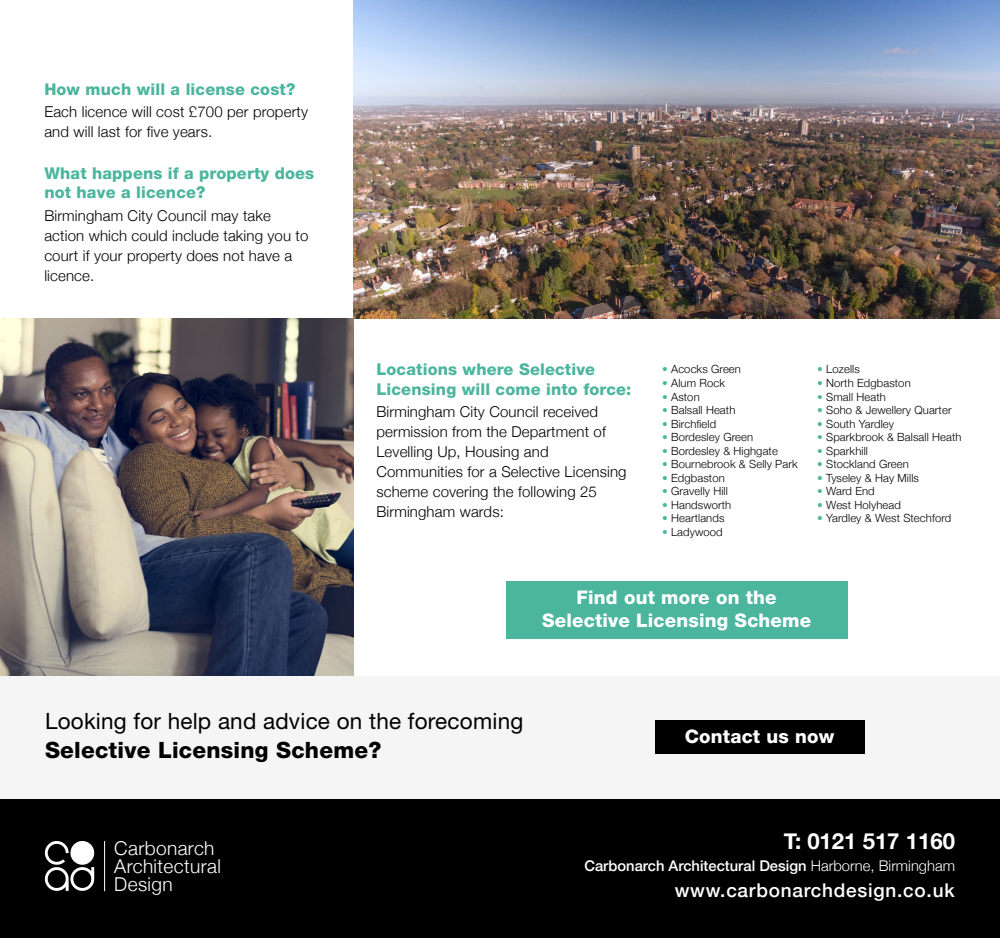
<style>
.page{position:relative;width:1000px;height:938px;background:#fff}
.page>*{position:absolute;margin:0;border:0;box-sizing:border-box;transform-origin:0 0}
.t1{font:22.5px "Helvetica Neue";letter-spacing:.01em;color:#000}
.t2{font:800 22.5px "Helvetica Neue";letter-spacing:.01em;color:#000}
.t3{font:700 22.12px "Helvetica Neue";color:#fff}
.t4{font:300 19.12px/17.8px "Helvetica Neue";letter-spacing:.02em;color:#fff}
.t5{font:500 19px "Helvetica Neue";letter-spacing:.04em;color:#fff}
.t6{font:800 18.75px/22.5px "Helvetica Neue";letter-spacing:.01em;color:#fff;text-align:center}
.t7{font:800 16.25px/19.5px "Helvetica Neue";letter-spacing:.01em;color:#4bb59d}
.t8{font:300 15px/20px "Helvetica Neue";letter-spacing:.01em;color:#000}
.t9{font:500 14.75px "Helvetica Neue";color:#fff}
.t10{font:300 11.25px "Helvetica Neue";letter-spacing:.01em;color:#000}
.s1{color:#4bb59d}
.s2{font-weight:300}
</style>
<div class="page">
<img style="left:353px;top:0;width:647px;height:318px">
<div style="left:506px;top:581px;width:341px;height:57px;background:#4bb59d"></div>
<img style="left:0;top:318px;width:353px;height:358px">
<div style="left:0;top:676px;width:1000px;height:123px;background:#f5f5f5"></div>
<div style="left:655px;top:720px;width:209px;height:34px;background:#000"></div>
<div style="left:0;top:799px;width:1000px;height:139px;background:#000"></div>
<hr style="left:104px;top:841px;width:1px;height:49px;background:#fff">
<svg style="left:45px;top:841px;width:49px;height:49px"></svg>
<h3 class="t7" style="left:44px;top:79px;width:253px">How much will a license cost?</h3>
<h3 class="t8" style="left:44px;top:101px;width:265px">Each licence will cost £700 per property and will last for five years.</h3>
<h3 class="t7" style="left:44px;top:163px;width:271px">What happens if a property does not have a licence?</h3>
<h3 class="t8" style="left:44px;top:204px;width:266px">Birmingham City Council may take action which could include taking you to court if your property does not have a licence.</h3>
<h3 class="t7" style="left:376px;top:359px;width:256px">Locations where Selective<br>Licensing will come into force:</h3>
<h3 class="t8" style="left:376px;top:400px;width:252px">Birmingham City Council received permission from the Department of<br>Levelling Up, Housing and<br>Communities for a Selective Licensing scheme covering the following 25<br>Birmingham wards:</h3>
<p class="t10" style="left:662px;top:360px;width:80px"><span class="s1">•</span> Acocks Green</p>
<p class="t10" style="left:662px;top:374px;width:64px"><span class="s1">•</span> Alum Rock</p>
<p class="t10" style="left:662px;top:387px;width:39px"><span class="s1">•</span> Aston</p>
<p class="t10" style="left:662px;top:401px;width:75px"><span class="s1">•</span> Balsall Heath</p>
<p class="t10" style="left:662px;top:414px;width:56px"><span class="s1">•</span> Birchfield</p>
<p class="t10" style="left:662px;top:428px;width:93px"><span class="s1">•</span> Bordesley Green</p>
<p class="t10" style="left:662px;top:441px;width:117px"><span class="s1">•</span> Bordesley &amp; Highgate</p>
<p class="t10" style="left:662px;top:455px;width:137px"><span class="s1">•</span> Bournebrook &amp; Selly Park</p>
<p class="t10" style="left:662px;top:468px;width:64px"><span class="s1">•</span> Edgbaston</p>
<p class="t10" style="left:662px;top:482px;width:67px"><span class="s1">•</span> Gravelly Hill</p>
<p class="t10" style="left:662px;top:495px;width:71px"><span class="s1">•</span> Handsworth</p>
<p class="t10" style="left:662px;top:509px;width:64px"><span class="s1">•</span> Heartlands</p>
<p class="t10" style="left:662px;top:522px;width:62px"><span class="s1">•</span> Ladywood</p>
<p class="t10" style="left:817px;top:360px;width:44px"><span class="s1">•</span> Lozells</p>
<p class="t10" style="left:817px;top:374px;width:95px"><span class="s1">•</span> North Edgbaston</p>
<p class="t10" style="left:817px;top:387px;width:70px"><span class="s1">•</span> Small Heath</p>
<p class="t10" style="left:817px;top:401px;width:136px"><span class="s1">•</span> Soho &amp; Jewellery Quarter</p>
<p class="t10" style="left:817px;top:414px;width:78px"><span class="s1">•</span> South Yardley</p>
<p class="t10" style="left:817px;top:428px;width:146px"><span class="s1">•</span> Sparkbrook &amp; Balsall Heath</p>
<p class="t10" style="left:817px;top:441px;width:52px"><span class="s1">•</span> Sparkhill</p>
<p class="t10" style="left:817px;top:455px;width:93px"><span class="s1">•</span> Stockland Green</p>
<p class="t10" style="left:817px;top:468px;width:103px"><span class="s1">•</span> Tyseley &amp; Hay Mills</p>
<p class="t10" style="left:817px;top:482px;width:59px"><span class="s1">•</span> Ward End</p>
<p class="t10" style="left:817px;top:495px;width:85px"><span class="s1">•</span> West Holyhead</p>
<p class="t10" style="left:817px;top:509px;width:136px"><span class="s1">•</span> Yardley &amp; West Stechford</p>
<h3 class="t6" style="left:542px;top:586px;width:271px">Find out more on the<br>Selective Licensing Scheme</h3>
<h1 class="t1" style="left:45px;top:708px;width:480px">Looking for help and advice on the forecoming</h1>
<h1 class="t2" style="left:45px;top:736px;width:338px">Selective Licensing Scheme?</h1>
<h3 class="t6" style="left:685px;top:724px;width:151px">Contact us now</h3>
<h3 class="t4" style="left:114px;top:838px;width:108px">Carbonarch<br>Architectural<br>Design</h3>
<h2 class="t3" style="left:784px;top:824px;width:173px">T: 0121 517 1160</h2>
<h3 class="t9" style="left:584px;top:853px;width:372px">Carbonarch Architectural Design <span class="s2">Harborne, Birmingham</span></h3>
<h3 class="t5" style="left:675px;top:874px;width:281px">www.carbonarchdesign.co.uk</h3>
</div>
